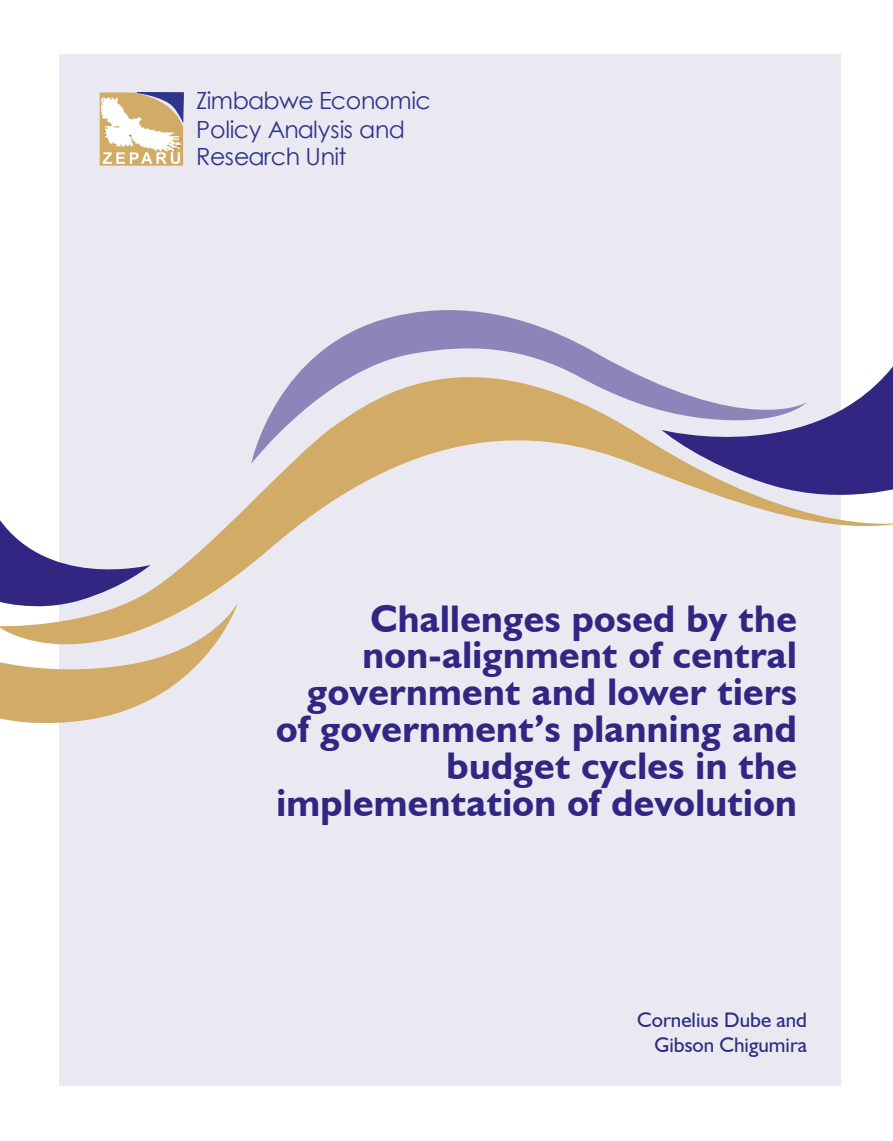
<style>
.page{position:relative;width:893px;height:1141px;background:#fff}
.page>*{position:absolute;margin:0;border:0;box-sizing:border-box;transform-origin:0 0}
.t1{font:700 38.5px/36.8px "Humanist 521 BT";letter-spacing:.01em;color:#312783;text-align:right}
.t2{font:23.62px/27.8px "Century Gothic";letter-spacing:-.02em;color:#30358b}
.t3{font:21px/25.2px "Humanist 521 BT";color:#2d2e83;text-align:right}
</style>
<div class="page">
<div style="left:59px;top:54px;width:782px;height:1031px;background:#eae9f2"></div>
<svg style="left:100px;top:92px;width:84px;height:74px;background:#d6c3a4"></svg>
<svg style="left:238px;top:366px;width:655px;height:209px"></svg>
<svg style="left:0;top:515px;width:238px;height:209px"></svg>
<svg style="left:251px;top:310px;width:556px;height:154px"></svg>
<p class="t2" style="left:196px;top:87px;width:236px">Zimbabwe Economic<br>Policy Analysis and<br>Research Unit</p>
<p class="t1" style="left:276px;top:599px;width:522px">Challenges posed by the non-alignment of central government and lower tiers of government’s planning and budget cycles in the implementation of devolution</p>
<p class="t3" style="left:637px;top:1007px;width:171px">Cornelius Dube and<br>Gibson Chigumira</p>
</div>
